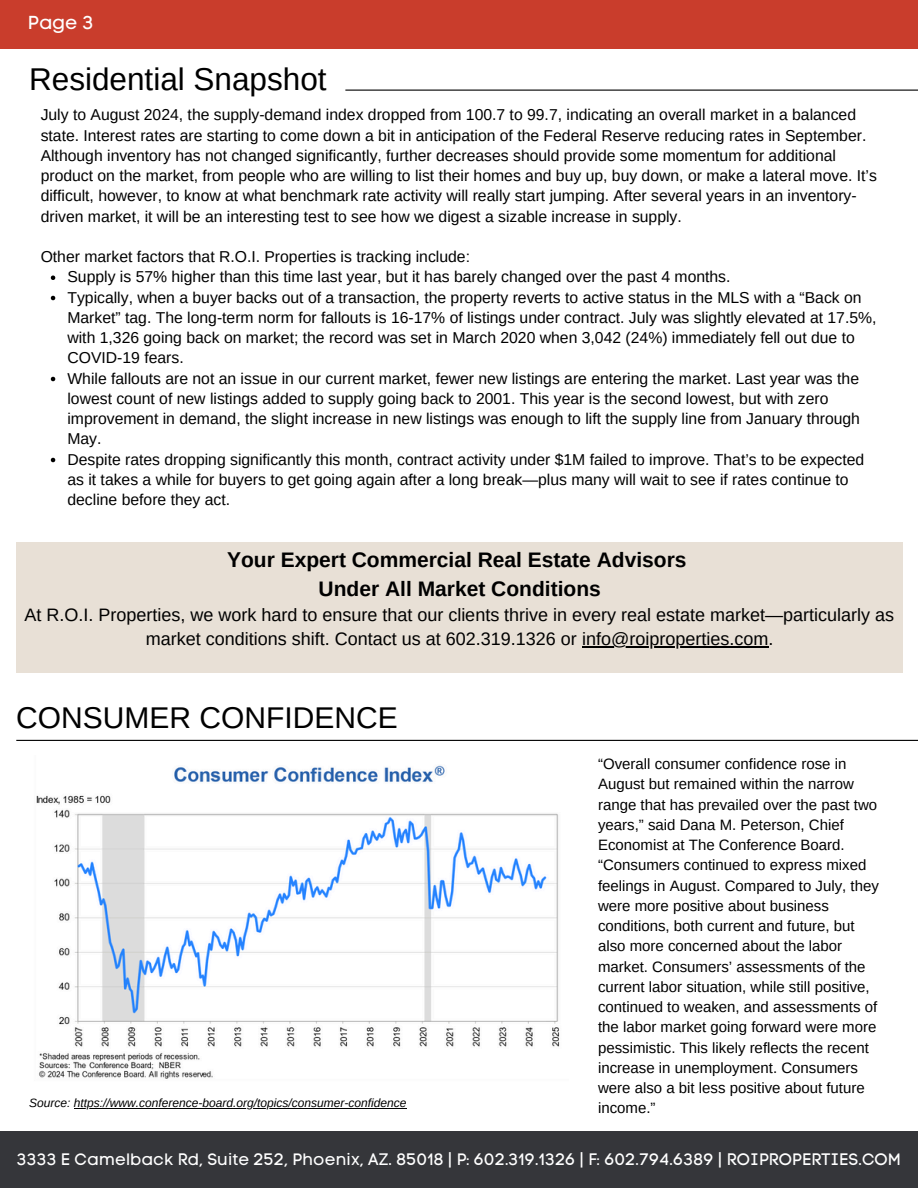
<style>
.page{position:relative;width:918px;height:1188px;background:#fff}
.page>*{position:absolute;margin:0;border:0;box-sizing:border-box;transform-origin:0 0}
.t1{font:31.5px "Arimo";color:#000}
.t2{font:30px "Arimo";color:#000}
.t3{font:700 21px/29.2px "Arimo";color:#000;text-align:center}
.t4{font:18.75px "Code Pro Normal LC";color:#fff}
.t5{font:18px/24.8px "Arimo";color:#000;text-align:center}
.t6{font:16.5px "Code Pro Normal LC";letter-spacing:.005em;color:#fff}
.t7{font:15.75px/20.2px "Arimo";color:#000}
.t8{font:15px/20.2px "Arimo";color:#000}
.t9{font:italic 12px "Arimo";color:#000}
</style>
<div class="page">
<div style="left:0;top:0;width:918px;height:48px;background:#c93d2c"></div>
<hr style="left:345px;top:90px;width:573px;height:1px;background:#000">
<div style="left:16px;top:542px;width:887px;height:131px;background:#e8e0d6"></div>
<div style="left:0;top:1131px;width:918px;height:57px;background:#35363a"></div>
<hr style="left:16px;top:740px;width:902px;height:1px;background:#000">
<img style="left:36px;top:765px;width:524px;height:314px">
<svg style="left:51px;top:276px;width:4px;height:4px"></svg>
<svg style="left:51px;top:296px;width:4px;height:4px"></svg>
<svg style="left:51px;top:377px;width:4px;height:4px"></svg>
<svg style="left:51px;top:458px;width:4px;height:4px"></svg>
<hr style="left:582px;top:646px;width:187px;height:2px;background:#000">
<hr style="left:74px;top:1108px;width:333px;height:1px;background:#000">
<h4 class="t4" style="left:28px;top:11px;width:67px">Page 3</h4>
<p class="t1" style="left:29px;top:62px;width:299px">Residential Snapshot</p>
<h4 class="t7" style="left:41px;top:105px;width:838px">July to August 2024, the supply-demand index dropped from 100.7 to 99.7, indicating an overall market in a balanced state. Interest rates are starting to come down a bit in anticipation of the Federal Reserve reducing rates in September.<br>Although inventory has not changed significantly, further decreases should provide some momentum for additional product on the market, from people who are willing to list their homes and buy up, buy down, or make a lateral move. It’s difficult, however, to know at what benchmark rate activity will really start jumping. After several years in an inventory&shy;driven market, it will be an interesting test to see how we digest a sizable increase in supply.</h4>
<p class="t7" style="left:41px;top:246px;width:431px">Other market factors that R.O.I. Properties is tracking include:</p>
<p class="t7" style="left:67px;top:267px;width:665px">Supply is 57% higher than this time last year, but it has barely changed over the past 4 months.</p>
<p class="t7" style="left:67px;top:287px;width:811px">Typically, when a buyer backs out of a transaction, the property reverts to active status in the MLS with a “Back on Market” tag. The long-term norm for fallouts is 16-17% of listings under contract. July was slightly elevated at 17.5%, with 1,326 going back on market; the record was set in March 2020 when 3,042 (24%) immediately fell out due to COVID-19 fears.</p>
<p class="t7" style="left:67px;top:368px;width:794px">While fallouts are not an issue in our current market, fewer new listings are entering the market. Last year was the lowest count of new listings added to supply going back to 2001. This year is the second lowest, but with zero improvement in demand, the slight increase in new listings was enough to lift the supply line from January through May.</p>
<h3 class="t7" style="left:67px;top:449px;width:798px">Despite rates dropping significantly this month, contract activity under $1M failed to improve. That’s to be expected as it takes a while for buyers to get going again after a long break—plus many will wait to see if rates continue to decline before they act.</h3>
<h1 class="t3" style="left:227px;top:545px;width:461px">Your Expert Commercial Real Estate Advisors<br>Under All Market Conditions</h1>
<h1 class="t5" style="left:25px;top:602px;width:871px">At R.O.I. Properties, we work hard to ensure that our clients thrive in every real estate market—particularly as market conditions shift. Contact us at 602.319.1326 or info@roiproperties.com.</h1>
<h4 class="t2" style="left:16px;top:700px;width:383px">CONSUMER CONFIDENCE</h4>
<h4 class="t9" style="left:29px;top:1096px;width:379px">Source: https://www.conference-board.org/topics/consumer-confidence</h4>
<p class="t8" style="left:598px;top:754px;width:282px">“Overall consumer confidence rose in August but remained within the narrow range that has prevailed over the past two years,” said Dana M. Peterson, Chief Economist at The Conference Board. “Consumers continued to express mixed feelings in August. Compared to July, they were more positive about business conditions, both current and future, but also more concerned about the labor market. Consumers’ assessments of the current labor situation, while still positive, continued to weaken, and assessments of the labor market going forward were more pessimistic. This likely reflects the recent increase in unemployment. Consumers were also a bit less positive about future income.”</p>
<h3 class="t6" style="left:17px;top:1149px;width:886px">3333 E Camelback Rd, Suite 252, Phoenix, AZ. 85018 | P: 602.319.1326 | F: 602.794.6389 | ROIPROPERTIES.COM</h3>
</div>
